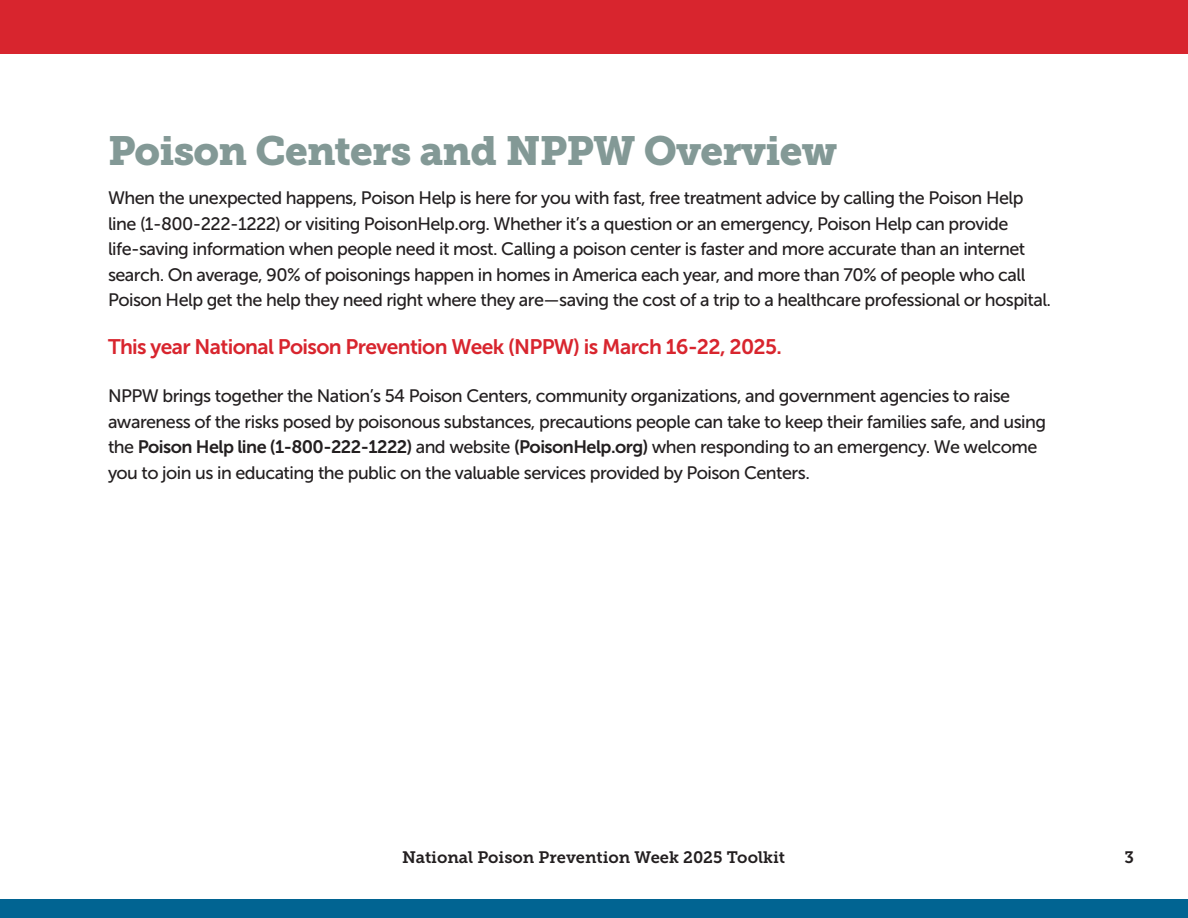
<style>
.page{position:relative;width:1188px;height:918px;background:#fff}
.page>*{position:absolute;margin:0;border:0;box-sizing:border-box;transform-origin:0 0}
.t1{font:40.5px "Museo Slab 900";letter-spacing:-.02em;color:#839996}
.General_Paragraph{font:21px "Museo Sans 700";letter-spacing:-.03em;color:#d8252e}
.General_Paragraph-2{font:18px/25.5px "Museo Sans 500";letter-spacing:-.03em;color:#231f20}
.t2{font:16.5px "Museo Slab 700";color:#231f20}
.s1{font-family:"Museo Sans 700"}
</style>
<div class="page">
<div style="left:0;top:899px;width:1188px;height:19px;background:#016492"></div>
<div style="left:0;top:0;width:1188px;height:54px;background:#d8252e"></div>
<p class="t1" style="left:108px;top:128px;width:730px">Poison Centers and NPPW Overview</p>
<p class="General_Paragraph-2" style="left:108px;top:185px;width:945px">When the unexpected happens, Poison Help is here for you with fast, free treatment advice by calling the Poison Help line (1-800-222-1222) or visiting PoisonHelp.org. Whether it’s a question or an emergency, Poison Help can provide life-saving information when people need it most. Calling a poison center is faster and more accurate than an internet search. On average, 90% of poisonings happen in homes in America each year, and more than 70% of people who call Poison Help get the help they need right where they are—saving the cost of a trip to a healthcare professional or hospital.</p>
<p class="General_Paragraph" style="left:108px;top:335px;width:675px">This year National Poison Prevention Week (NPPW) is March 16-22, 2025.</p>
<p class="General_Paragraph-2" style="left:108px;top:383px;width:940px">NPPW brings together the Nation’s 54 Poison Centers, community organizations, and government agencies to raise awareness of the risks posed by poisonous substances, precautions people can take to keep their families safe, and using the <span class="s1">Poison Help line (1-800-222-1222)</span> and website <span class="s1">(PoisonHelp.org)</span> when responding to an emergency. We welcome you to join us in educating the public on the valuable services provided by Poison Centers.</p>
<p class="t2" style="left:402px;top:848px;width:384px">National Poison Prevention Week 2025 Toolkit</p>
<p class="t2" style="left:1124px;top:848px;width:11px">3</p>
</div>
